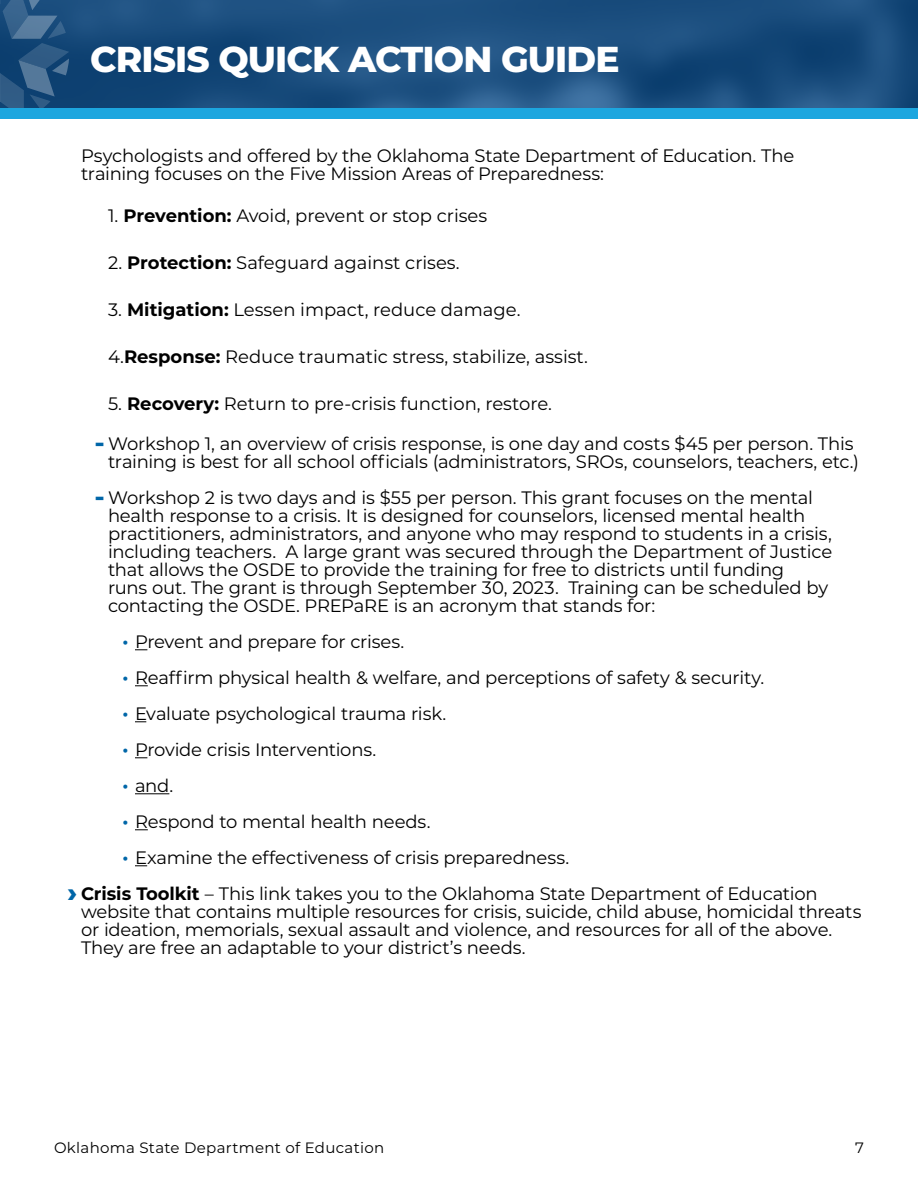
<style>
.page{position:relative;width:918px;height:1188px;background:#fff}
.page>*{position:absolute;margin:0;border:0;box-sizing:border-box;transform-origin:0 0}
.t1{font:800 36px "Montserrat";letter-spacing:-.025em;color:#fff}
.t2{font:18px/18px "Montserrat";letter-spacing:-.01em;color:#000}
.t3{font:15px "Montserrat";letter-spacing:.02em;color:#000}
.s1{font-weight:700}
.s2{font-weight:700;font-size:27px;color:#0066a8}
.s3{font-size:27px;color:#0066a8}
.s4{font-weight:800;font-size:27px;color:#0066a8}
</style>
<div class="page">
<svg style="left:69px;top:0;width:849px;height:108px;background:#1a4d7d"></svg>
<div style="left:0;top:108px;width:918px;height:11px;background:#1ca6df"></div>
<svg style="left:1px;top:0;width:68px;height:108px;background:#295682"></svg>
<svg style="left:135px;top:649px;width:12px;height:1px"></svg>
<svg style="left:135px;top:685px;width:13px;height:1px"></svg>
<svg style="left:135px;top:757px;width:12px;height:1px"></svg>
<hr style="left:135px;top:793px;width:34px;height:1px;background:#000">
<svg style="left:135px;top:829px;width:13px;height:1px"></svg>
<svg style="left:135px;top:865px;width:12px;height:1px"></svg>
<h1 class="t1" style="left:90px;top:33px;width:531px">CRISIS QUICK ACTION GUIDE</h1>
<p class="t2" style="left:81px;top:146px;width:715px">Psychologists and offered by the Oklahoma State Department of Education. The training focuses on the Five Mission Areas of Preparedness:</p>
<p class="t2" style="left:108px;top:206px;width:381px">1. <span class="s1">Prevention:</span> Avoid, prevent or stop crises</p>
<p class="t2" style="left:108px;top:253px;width:353px">2. <span class="s1">Protection:</span> Safeguard against crises.</p>
<p class="t2" style="left:108px;top:300px;width:414px">3. <span class="s1">Mitigation:</span> Lessen impact, reduce damage.</p>
<p class="t2" style="left:108px;top:347px;width:481px">4.<span class="s1">Response:</span> Reduce traumatic stress, stabilize, assist.</p>
<p class="t2" style="left:108px;top:393px;width:446px">5. <span class="s1">Recovery:</span> Return to pre-crisis function, restore.</p>
<p class="t2" style="left:108px;top:434px;width:752px;text-indent:-14px"><span class="s2">-</span> Workshop 1, an overview of crisis response, is one day and costs $45 per person. This training is best for all school officials (administrators, SROs, counselors, teachers, etc.)</p>
<p class="t2" style="left:108px;top:488px;width:726px;text-indent:-14px"><span class="s2">-</span> Workshop 2 is two days and is $55 per person. This grant focuses on the mental health response to a crisis. It is designed for counselors, licensed mental health practitioners, administrators, and anyone who may respond to students in a crisis, including teachers. A large grant was secured through the Department of Justice that allows the OSDE to provide the training for free to districts until funding<br>runs out. The grant is through September 30, 2023. Training can be scheduled by contacting the OSDE. PREPaRE is an acronym that stands for:</p>
<p class="t2" style="left:122px;top:632px;width:284px"><span class="s3">•</span> Prevent and prepare for crises.</p>
<p class="t2" style="left:122px;top:668px;width:644px"><span class="s3">•</span> Reaffirm physical health &amp; welfare, and perceptions of safety &amp; security.</p>
<p class="t2" style="left:122px;top:704px;width:326px"><span class="s3">•</span> Evaluate psychological trauma risk.</p>
<p class="t2" style="left:122px;top:740px;width:256px"><span class="s3">•</span> Provide crisis Interventions.</p>
<p class="t2" style="left:122px;top:776px;width:53px"><span class="s3">•</span> and.</p>
<p class="t2" style="left:122px;top:812px;width:311px"><span class="s3">•</span> Respond to mental health needs.</p>
<p class="t2" style="left:67px;top:839px;width:752px;line-height:36px;text-indent:54px"><span class="s3">•</span> Examine the effectiveness of crisis preparedness.<br><span class="s4">›</span> <span class="s1">Crisis Toolkit</span> – This link takes you to the Oklahoma State Department of Education</p>
<p class="t2" style="left:81px;top:902px;width:782px">website that contains multiple resources for crisis, suicide, child abuse, homicidal threats or ideation, memorials, sexual assault and violence, and resources for all of the above.<br>They are free an adaptable to your district’s needs.</p>
<p class="t3" style="left:54px;top:1137px;width:332px">Oklahoma State Department of Education</p>
<p class="t3" style="left:855px;top:1137px;width:10px">7</p>
</div>
